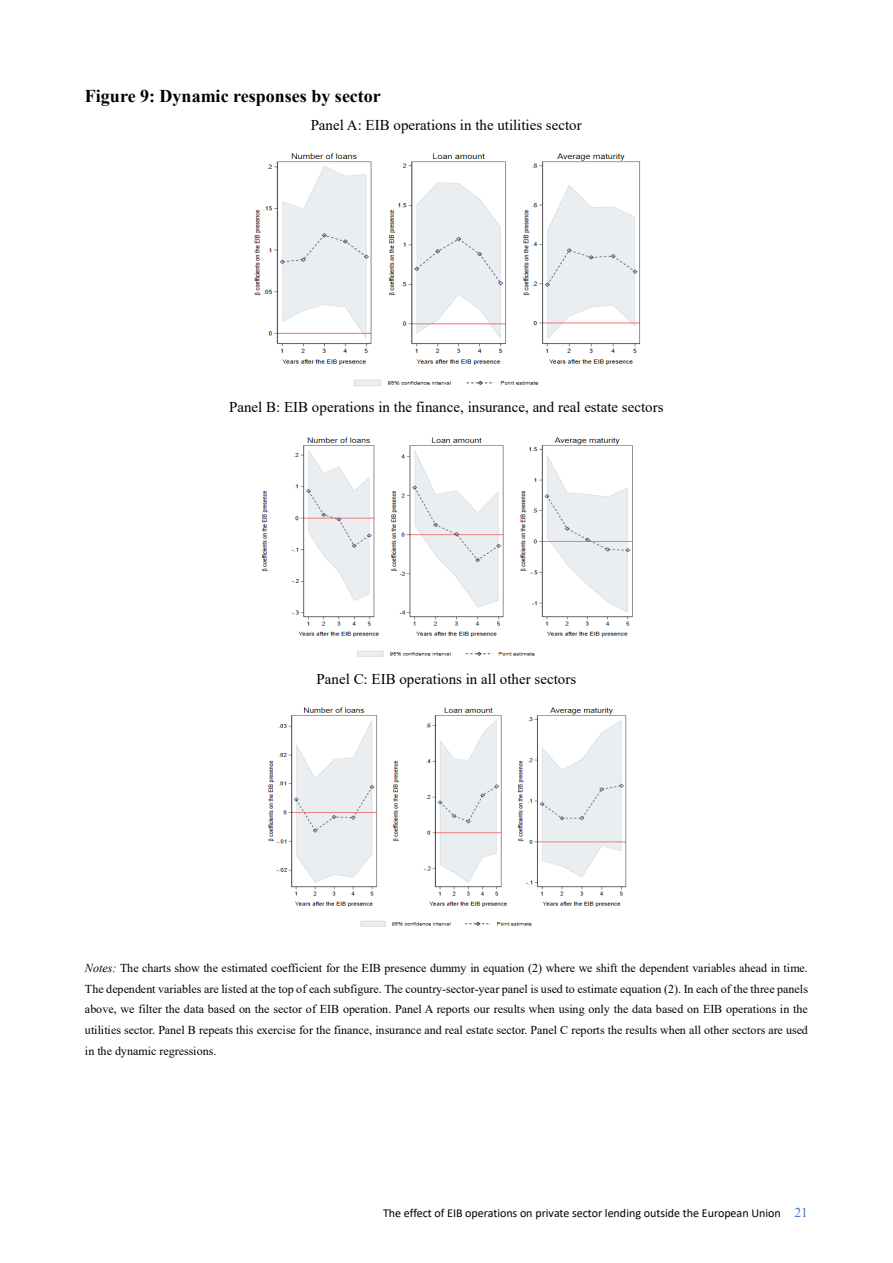
<style>
.page{position:relative;width:893px;height:1263px;background:#fff}
.page>*{position:absolute;margin:0;border:0;box-sizing:border-box;transform-origin:0 0}
.t1{font:700 18px "Times New Roman";color:#000}
.t2{font:15px "Times New Roman";color:#000}
.t3{font:12px/20.7px "Times New Roman";letter-spacing:-.005em;color:#000;text-align:justify}
.t4{font:12px "Calibri";letter-spacing:-.005em;color:#000}
.s1{font-style:italic}
.s2{font-family:"Times New Roman";font-size:13.5px;color:#4472c4}
</style>
<div class="page">
<img style="left:254px;top:153px;width:387px;height:233px">
<img style="left:261px;top:437px;width:372px;height:220px">
<img style="left:268px;top:707px;width:359px;height:220px">
<p class="t1" style="left:85px;top:83px;width:297px">Figure 9: Dynamic responses by sector</p>
<p class="t2" style="left:311px;top:115px;width:273px">Panel A: EIB operations in the utilities sector</p>
<p class="t2" style="left:229px;top:397px;width:436px">Panel B: EIB operations in the finance, insurance, and real estate sectors</p>
<p class="t2" style="left:317px;top:668px;width:261px">Panel C: EIB operations in all other sectors</p>
<p class="t3" style="left:85px;top:957px;width:725px"><span class="s1">Notes:</span> The charts show the estimated coefficient for the EIB presence dummy in equation (2) where we shift the dependent variables ahead in time.<br>The dependent variables are listed at the top of each subfigure. The country-sector-year panel is used to estimate equation (2). In each of the three panels above, we filter the data based on the sector of EIB operation. Panel A reports our results when using only the data based on EIB operations in the utilities sector. Panel B repeats this exercise for the finance, insurance and real estate sector. Panel C reports the results when all other sectors are used in the dynamic regressions.</p>
<p class="t4" style="left:383px;top:1205px;width:426px">The effect of EIB operations on private sector lending outside the European Union <span class="s2">21</span></p>
</div>
